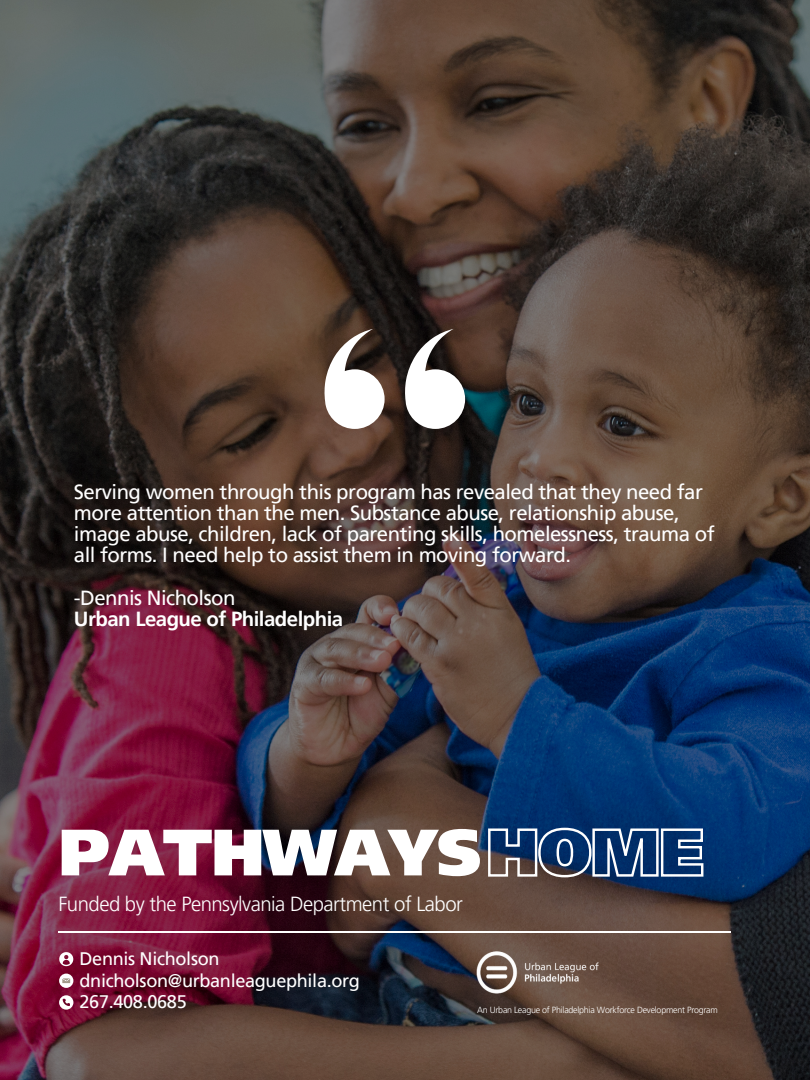
<style>
.page{position:relative;width:810px;height:1080px;background:#fff}
.page>*{position:absolute;margin:0;border:0;box-sizing:border-box;transform-origin:0 0}
.t1{font:900 65.44px "Frutiger LT Pro";letter-spacing:-.02em;color:#fff}
.t2{font:20.38px/21.1px "Frutiger LT Pro";letter-spacing:-.025em;color:#fff}
.t3{font:700 20.38px/21.1px "Frutiger LT Pro";letter-spacing:-.025em;color:#fff}
.t4{font:300 20.38px "Frutiger LT Pro";letter-spacing:-.025em;color:#fff}
.t5{font:18.12px/21.6px "Frutiger LT Pro";letter-spacing:-.02em;color:#fff}
.t6{font:300 8.88px "Frutiger LT Pro";letter-spacing:-.025em;color:#fffffe}
.s1{font-weight:400}
.s2{color:rgb(0 0 0/0)}
</style>
<div class="page">
<img style="left:0;top:0;width:810px;height:1080px">
<hr style="left:58px;top:932px;width:673px;height:1px;background:#fffffe">
<svg style="left:59px;top:995px;width:14px;height:15px"></svg>
<svg style="left:59px;top:974px;width:14px;height:14px"></svg>
<svg style="left:62px;top:978px;width:8px;height:5px"></svg>
<svg style="left:59px;top:952px;width:14px;height:14px"></svg>
<img style="left:477px;top:948px;width:126px;height:51px">
<svg style="left:325px;top:329px;width:60px;height:100px"></svg>
<svg style="left:405px;top:329px;width:60px;height:100px"></svg>
<svg style="left:487px;top:826px;width:218px;height:53px"></svg>
<h2 class="t2" style="left:74px;top:481px;width:642px">Serving women through this program has revealed that they need far more attention than the men. Substance abuse, relationship abuse, image abuse, children, lack of parenting skills, homelessness, trauma of all forms. I need help to assist them in moving forward.</h2>
<h1 class="t3" style="left:74px;top:587px;width:271px"><span class="s1">-Dennis Nicholson<br></span>Urban League of Philadelphia</h1>
<h1 class="t1" style="left:58px;top:813px;width:647px">PATHWAYS<span class="s2">HOME</span></h1>
<p class="t4" style="left:58px;top:891px;width:406px">Funded by the Pennsylvania Department of Labor</p>
<p class="t5" style="left:80px;top:948px;width:282px">Dennis Nicholson dnicholson@urbanleaguephila.org<br>267.408.0685</p>
<h2 class="t6" style="left:477px;top:1005px;width:242px">An Urban League of Philadelphia Workforce Development Program</h2>
</div>
